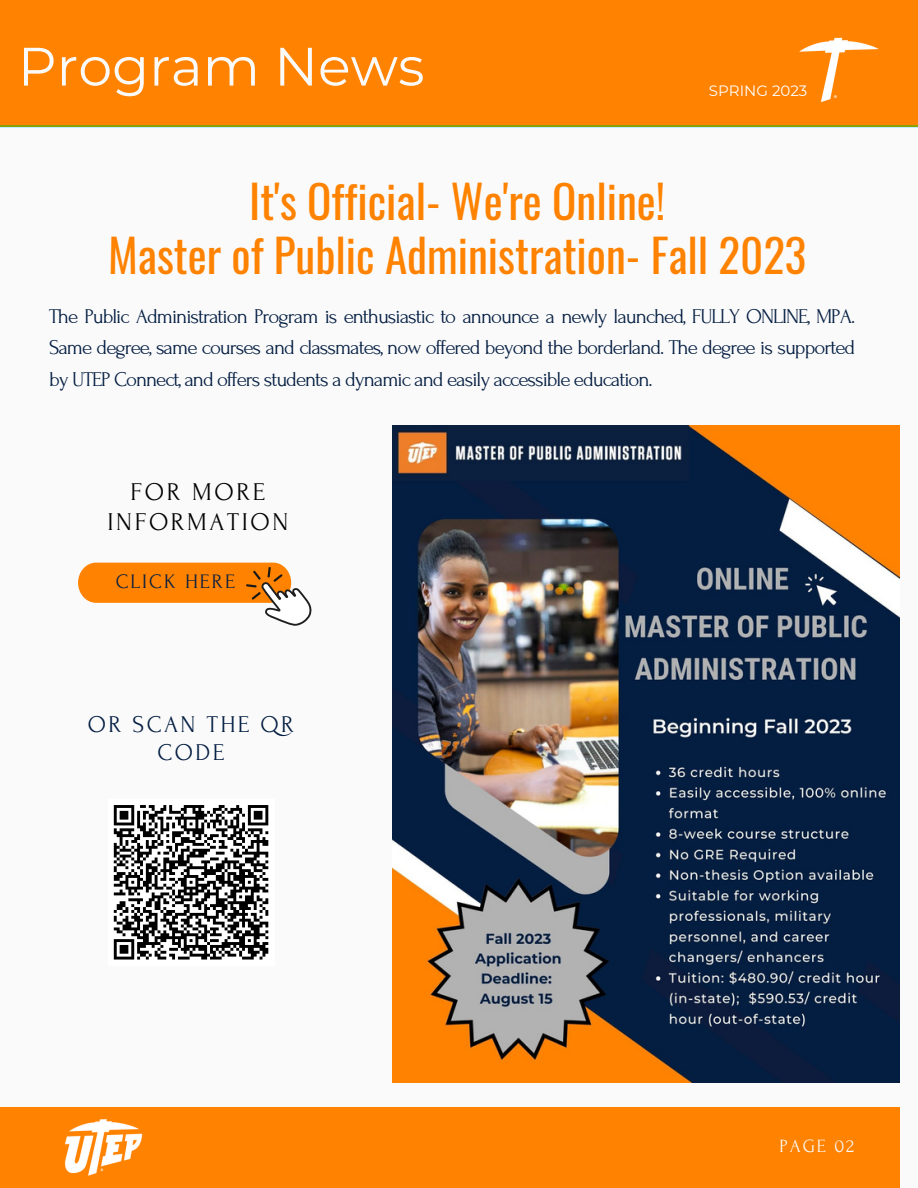
<style>
.page{position:relative;width:918px;height:1188px;background:#fafafa}
.page>*{position:absolute;margin:0;border:0;box-sizing:border-box;transform-origin:0 0}
.t1{font:54px "Montserrat";color:#fafafa}
.t2{font:45.15px/54px "Oswald";color:#ff8200;text-align:center}
.t3{font:25.5px/30.3px "Forum";letter-spacing:.1em;color:#000;text-align:center}
.t4{font:24px/28.2px "Forum";letter-spacing:.1em;color:#041e42;text-align:center}
.t5{font:21px/31.5px "Forum";letter-spacing:-.05em;color:#041e42;text-align:justify}
.t6{font:20.55px "Forum";letter-spacing:.1em;color:#041e42}
.t7{font:18.6px "Forum";letter-spacing:.1em;color:#fafafa}
.t8{font:15px "Montserrat";color:#fff}
</style>
<div class="page">
<div style="left:0;top:1107px;width:900px;height:81px;background:#ff8200"></div>
<img style="left:64px;top:1119px;width:79px;height:57px">
<div style="left:0;top:0;width:918px;height:127px;background:linear-gradient(to right,#ff8200,#ff8200)"></div>
<div style="left:0;top:0;width:918px;height:124px;background:#ff8200"></div>
<img style="left:799px;top:37px;width:80px;height:66px">
<div style="left:108px;top:799px;width:166px;height:166px;background:#fff"></div>
<svg style="left:113px;top:805px;width:156px;height:155px"></svg>
<svg style="left:78px;top:563px;width:234px;height:63px"></svg>
<img style="left:392px;top:426px;width:508px;height:657px">
<h3 class="t1" style="left:18px;top:33px;width:408px">Program News</h3>
<h3 class="t8" style="left:709px;top:82px;width:100px">SPRING 2023</h3>
<p class="t2" style="left:108px;top:172px;width:700px">It's Official- We're Online!<br>Master of Public Administration- Fall 2023</p>
<p class="t5" style="left:49px;top:301px;width:808px">The Public Administration Program is enthusiastic to announce a newly launched, FULLY ONLINE, MPA.<br>Same degree, same courses and classmates, now offered beyond the borderland. The degree is supported by UTEP Connect, and offers students a dynamic and easily accessible education.</p>
<h6 class="t3" style="left:107px;top:477px;width:182px">FOR MORE<br>INFORMATION</h6>
<h5 class="t6" style="left:116px;top:570px;width:121px">CLICK HERE</h5>
<p class="t4" style="left:88px;top:711px;width:208px">OR SCAN THE QR<br>CODE</p>
<p class="t7" style="left:780px;top:1136px;width:76px">PAGE 02</p>
</div>
